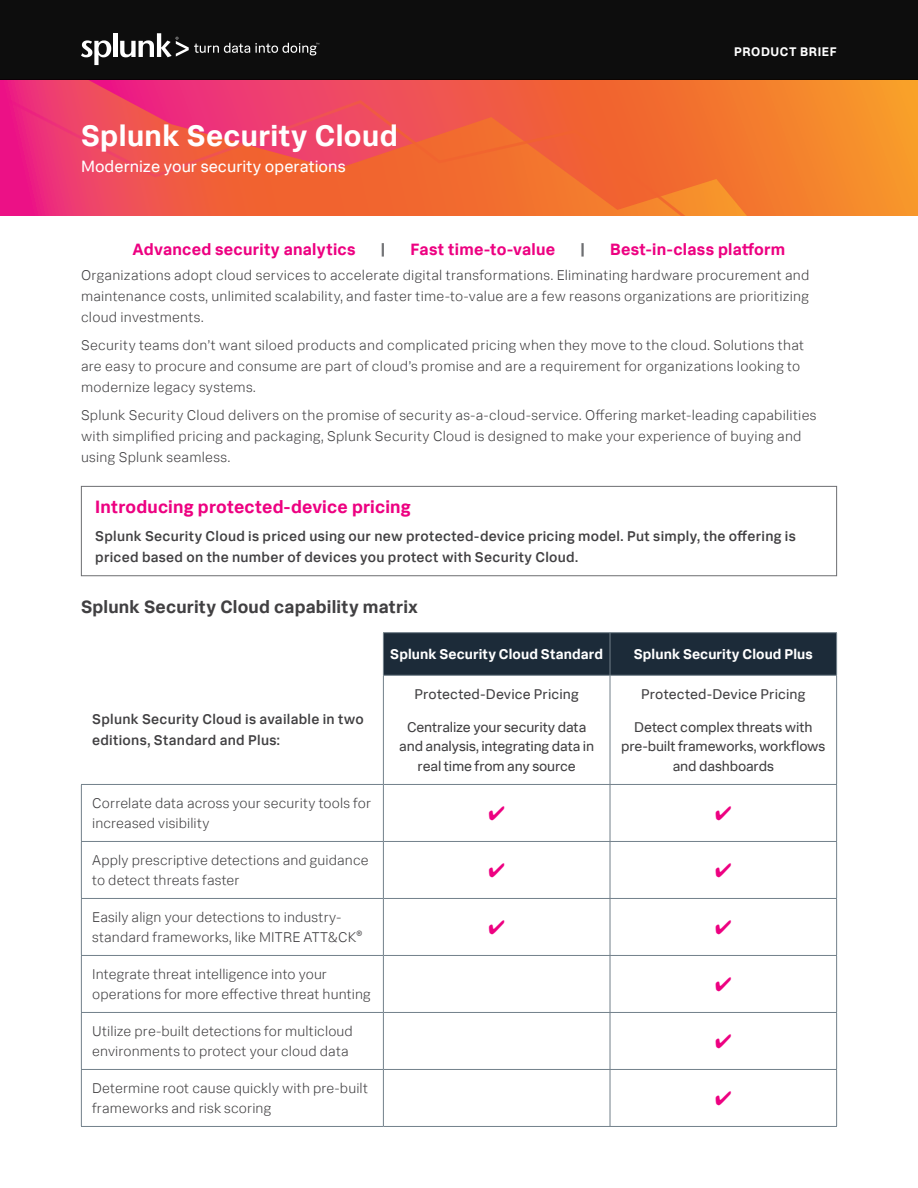
<style>
.page{position:relative;width:918px;height:1188px;background:#fff}
.page>*{position:absolute;margin:0;border:0;box-sizing:border-box;transform-origin:0 0}
.t1{font:700 30px "Splunk Data Sans Pro";letter-spacing:.015em;color:#fff}
.t2{font:700 18px "Splunk Data Sans Pro";letter-spacing:.01em;color:#414042}
.t3{font:700 18px "Splunk Data Sans Pro";letter-spacing:.01em;color:#ed0181}
.t4{font:700 16.5px "Splunk Data Sans Pro";letter-spacing:.015em;color:#ed0181}
.t5{font:16.5px "Splunk Data Sans Pro";letter-spacing:.005em;color:#fff}
.t6{font:700 16.5px "Splunk Data Sans Pro";color:#6d6e71}
.t7{font:300 14.25px/21px "Splunk Data Sans Pro";letter-spacing:.015em;color:#414042}
.t8{font:500 14.25px/21px "Splunk Data Sans Pro";letter-spacing:.02em;color:#414042}
.t9{font:14.25px/19.5px "Splunk Data Sans Pro";letter-spacing:-.01em;color:#414042;text-align:center}
.t10{font:700 14.25px "Splunk Data Sans Pro";letter-spacing:.005em;color:#fff}
.t11{font:14.25px "Splunk Data Sans Pro";letter-spacing:.01em;color:#414042}
.t12{font:700 12.6px "Splunk Data Sans Pro";letter-spacing:.045em;color:#fff}
</style>
<div class="page">
<div style="left:0;top:79px;width:918px;height:137px;background:#f7972b"></div>
<svg style="left:0;top:80px;width:851px;height:136px;background:#f05c45"></svg>
<div style="left:0;top:0;width:918px;height:80px;background:#0d0d0d"></div>
<svg style="left:81px;top:40px;width:30px;height:25px"></svg>
<hr style="left:113px;top:33px;width:4px;height:24px;background:#fff">
<svg style="left:120px;top:33px;width:199px;height:24px"></svg>
<div style="left:81px;top:486px;width:756px;height:90px;border:1px solid #6d6e71"></div>
<div style="left:384px;top:633px;width:452px;height:42px;background:#1c2b39"></div>
<hr style="left:383px;top:633px;width:1px;height:42px;background:#72808a">
<hr style="left:610px;top:633px;width:1px;height:42px;background:#72808a">
<hr style="left:383px;top:785px;width:1px;height:56px;background:#72808a">
<hr style="left:610px;top:785px;width:1px;height:56px;background:#72808a">
<hr style="left:81px;top:841px;width:302px;height:1px;background:#72808a">
<hr style="left:383px;top:841px;width:227px;height:1px;background:#72808a">
<hr style="left:383px;top:842px;width:1px;height:56px;background:#72808a">
<hr style="left:610px;top:841px;width:227px;height:1px;background:#72808a">
<hr style="left:610px;top:842px;width:1px;height:56px;background:#72808a">
<hr style="left:81px;top:898px;width:302px;height:1px;background:#72808a">
<hr style="left:383px;top:898px;width:227px;height:1px;background:#72808a">
<hr style="left:383px;top:899px;width:1px;height:56px;background:#72808a">
<hr style="left:610px;top:898px;width:227px;height:1px;background:#72808a">
<hr style="left:610px;top:899px;width:1px;height:56px;background:#72808a">
<hr style="left:81px;top:955px;width:302px;height:1px;background:#72808a">
<hr style="left:383px;top:955px;width:227px;height:1px;background:#72808a">
<hr style="left:383px;top:956px;width:1px;height:56px;background:#72808a">
<hr style="left:610px;top:955px;width:227px;height:1px;background:#72808a">
<hr style="left:610px;top:956px;width:1px;height:56px;background:#72808a">
<hr style="left:81px;top:1012px;width:302px;height:1px;background:#72808a">
<hr style="left:383px;top:1012px;width:227px;height:1px;background:#72808a">
<hr style="left:383px;top:1013px;width:1px;height:56px;background:#72808a">
<hr style="left:610px;top:1012px;width:227px;height:1px;background:#72808a">
<hr style="left:610px;top:1013px;width:1px;height:56px;background:#72808a">
<hr style="left:81px;top:1069px;width:302px;height:1px;background:#72808a">
<hr style="left:383px;top:1069px;width:227px;height:1px;background:#72808a">
<hr style="left:383px;top:1070px;width:1px;height:56px;background:#72808a">
<hr style="left:610px;top:1069px;width:227px;height:1px;background:#72808a">
<hr style="left:610px;top:1070px;width:1px;height:56px;background:#72808a">
<hr style="left:383px;top:632px;width:227px;height:1px;background:#72808a">
<hr style="left:610px;top:632px;width:227px;height:1px;background:#72808a">
<hr style="left:836px;top:633px;width:1px;height:42px;background:#72808a">
<hr style="left:383px;top:675px;width:227px;height:1px;background:#72808a">
<hr style="left:610px;top:675px;width:227px;height:1px;background:#72808a">
<hr style="left:81px;top:784px;width:302px;height:1px;background:#72808a">
<hr style="left:81px;top:785px;width:1px;height:56px;background:#72808a">
<hr style="left:836px;top:785px;width:1px;height:56px;background:#72808a">
<hr style="left:81px;top:842px;width:1px;height:56px;background:#72808a">
<hr style="left:836px;top:842px;width:1px;height:56px;background:#72808a">
<hr style="left:81px;top:899px;width:1px;height:56px;background:#72808a">
<hr style="left:836px;top:899px;width:1px;height:56px;background:#72808a">
<hr style="left:81px;top:956px;width:1px;height:56px;background:#72808a">
<hr style="left:836px;top:956px;width:1px;height:56px;background:#72808a">
<hr style="left:81px;top:1013px;width:1px;height:56px;background:#72808a">
<hr style="left:836px;top:1013px;width:1px;height:56px;background:#72808a">
<hr style="left:81px;top:1070px;width:1px;height:56px;background:#72808a">
<hr style="left:836px;top:1070px;width:1px;height:56px;background:#72808a">
<hr style="left:81px;top:1126px;width:302px;height:1px;background:#72808a">
<hr style="left:383px;top:1126px;width:227px;height:1px;background:#72808a">
<hr style="left:610px;top:1126px;width:227px;height:1px;background:#72808a">
<hr style="left:383px;top:676px;width:1px;height:108px;background:#72808a">
<hr style="left:610px;top:676px;width:1px;height:108px;background:#72808a">
<hr style="left:836px;top:676px;width:1px;height:108px;background:#72808a">
<hr style="left:383px;top:784px;width:227px;height:1px;background:#72808a">
<hr style="left:610px;top:784px;width:227px;height:1px;background:#72808a">
<h1 class="t1" style="left:81px;top:117px;width:318px">Splunk Security Cloud</h1>
<p class="t5" style="left:81px;top:157px;width:266px">Modernize your security operations</p>
<p class="t12" style="left:734px;top:44px;width:104px">PRODUCT BRIEF</p>
<p class="t4" style="left:133px;top:239px;width:225px">Advanced security analytics</p>
<p class="t6" style="left:381px;top:239px;width:6px">|</p>
<p class="t4" style="left:411px;top:239px;width:146px">Fast time-to-value</p>
<p class="t6" style="left:580px;top:239px;width:6px">|</p>
<p class="t4" style="left:610px;top:239px;width:177px">Best-in-class platform</p>
<p class="t7" style="left:81px;top:265px;width:730px;text-align:justify">Organizations adopt cloud services to accelerate digital transformations. Eliminating hardware procurement and maintenance costs, unlimited scalability, and faster time-to-value are a few reasons organizations are prioritizing cloud investments.</p>
<p class="t7" style="left:81px;top:334px;width:725px">Security teams don’t want siloed products and complicated pricing when they move to the cloud. Solutions that are easy to procure and consume are part of cloud’s promise and are a requirement for organizations looking to modernize legacy systems.</p>
<p class="t7" style="left:81px;top:404px;width:737px">Splunk Security Cloud delivers on the promise of security as-a-cloud-service. Offering market-leading capabilities with simplified pricing and packaging, Splunk Security Cloud is designed to make your experience of buying and using Splunk seamless.</p>
<p class="t3" style="left:95px;top:496px;width:317px">Introducing protected-device pricing</p>
<p class="t8" style="left:95px;top:525px;width:702px">Splunk Security Cloud is priced using our new protected-device pricing model. Put simply, the offering is priced based on the number of devices you protect with Security Cloud.</p>
<p class="t2" style="left:81px;top:595px;width:339px">Splunk Security Cloud capability matrix</p>
<p class="t10" style="left:390px;top:645px;width:214px">Splunk Security Cloud Standard</p>
<p class="t10" style="left:634px;top:645px;width:180px">Splunk Security Cloud Plus</p>
<p class="t8" style="left:92px;top:709px;width:273px">Splunk Security Cloud is available in two editions, Standard and Plus:</p>
<p class="t7" style="left:92px;top:793px;width:280px;line-height:19.5px">Correlate data across your security tools for increased visibility</p>
<p class="t7" style="left:92px;top:850px;width:278px;line-height:19.5px">Apply prescriptive detections and guidance to detect threats faster</p>
<p class="t7" style="left:92px;top:907px;width:272px;line-height:19.5px">Easily align your detections to industry&shy;standard frameworks, like MITRE ATT&amp;CK<sup>®</sup></p>
<p class="t7" style="left:92px;top:964px;width:280px;line-height:19.5px">Integrate threat intelligence into your operations for more effective threat hunting</p>
<p class="t7" style="left:92px;top:1021px;width:262px;line-height:19.5px">Utilize pre-built detections for multicloud environments to protect your cloud data</p>
<p class="t7" style="left:92px;top:1078px;width:277px;line-height:19.5px">Determine root cause quickly with pre-built frameworks and risk scoring</p>
<p class="t11" style="left:415px;top:685px;width:166px">Protected-Device Pricing</p>
<p class="t9" style="left:399px;top:717px;width:197px">Centralize your security data and analysis, integrating data in real time from any source</p>
<p class="t11" style="left:641px;top:685px;width:166px">Protected-Device Pricing</p>
<p class="t9" style="left:621px;top:717px;width:206px">Detect complex threats with pre-built frameworks, workflows and dashboards</p>
</div>
